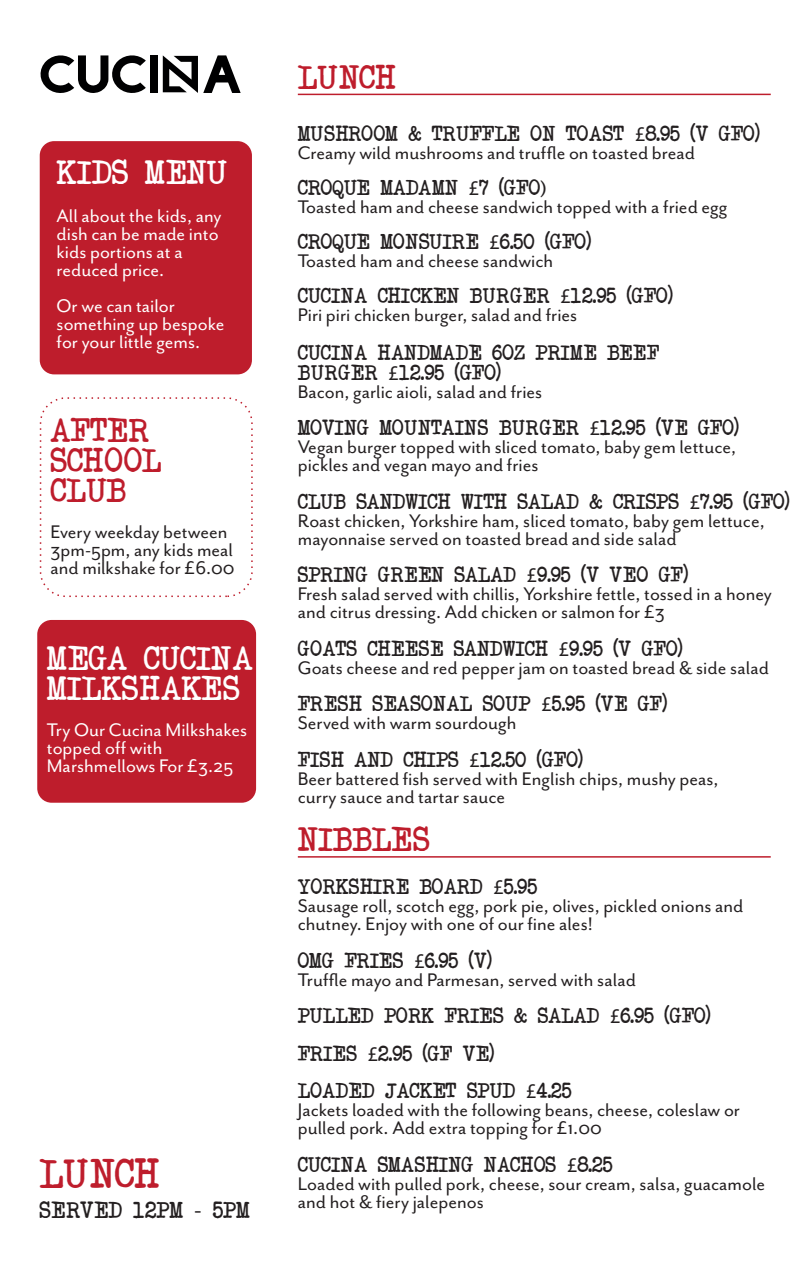
<style>
.page{position:relative;width:808px;height:1263px;background:#fff}
.page>*{position:absolute;margin:0;border:0;box-sizing:border-box;transform-origin:0 0}
.t1{font:40.5px "Another Typewriter";color:#be1d2c}
.t2{font:33px/30px "Another Typewriter";color:#fff}
.t3{font:33px/30px "Another Typewriter";color:#be1d2c}
.t4{font:22.5px "Another Typewriter";color:#231f20}
.t5{font:21px/18px "Mr Eaves San OT";color:#231f20}
.t6{font:21px/37.5px "Another Typewriter";color:#231f20}
.t7{font:21px/18px "Mr Eaves San OT";color:#fff}
.t8{font:21px "Another Typewriter";letter-spacing:.04em;color:#231f20}
.s1{font-family:"Myriad Pro"}
.s2{font-family:"Mr Eaves San OT";font-weight:700}
</style>
<div class="page">
<svg style="left:163px;top:55px;width:78px;height:38px"></svg>
<svg style="left:40px;top:55px;width:106px;height:38px"></svg>
<div style="left:150px;top:55px;width:7px;height:38px;background:#000001"></div>
<hr style="left:298px;top:94px;width:473px;height:1px;background:#be1d2c">
<hr style="left:298px;top:856px;width:473px;height:2px;background:#be1d2c">
<div style="left:40px;top:141px;width:212px;height:233px;background:#be1d2c;border-radius:14px"></div>
<div style="left:40px;top:397px;width:213px;height:200px;border:2px dashed #be1d2c;border-radius:25px"></div>
<div style="left:37px;top:620px;width:219px;height:183px;background:#be1d2c;border-radius:14px"></div>
<h2 class="t2" style="left:57px;top:155px;width:172px">KIDS MENU</h2>
<p class="t7" style="left:57px;top:207px;width:166px">All about the kids, any dish can be made into kids portions at a reduced price.</p>
<p class="t7" style="left:57px;top:297px;width:169px">Or we can tailor something up bespoke for your little gems.</p>
<h2 class="t3" style="left:51px;top:414px;width:113px">AFTER<br>SCHOOL<br>CLUB</h2>
<p class="t5" style="left:51px;top:523px;width:186px">Every weekday between<br>3pm-5pm, any kids meal and milkshake for £6.00</p>
<h2 class="t2" style="left:47px;top:642px;width:207px">MEGA CUCINA<br>MILKSHAKES</h2>
<p class="t7" style="left:47px;top:720px;width:202px">Try Our Cucina Milkshakes topped off with<br>Marshmellows For £3.25</p>
<h1 class="t1" style="left:39px;top:1147px;width:122px">LUNCH</h1>
<p class="t4" style="left:39px;top:1195px;width:212px">SERVED 12PM <span class="s1">-</span> 5PM</p>
<h2 class="t3" style="left:298px;top:60px;width:99px">LUNCH</h2>
<p class="t6" style="left:298px;top:114px;width:463px">MUSHROOM &amp; TRUFFLE ON TOAST <span class="s1">£</span>8.95 (V GFO)</p>
<p class="t5" style="left:298px;top:144px;width:399px">Creamy wild mushrooms and truffle on toasted bread</p>
<p class="t6" style="left:298px;top:168px;width:251px">CROQUE MADAMN <span class="s1">£</span>7 (GFO<span class="s2">)</span></p>
<p class="t5" style="left:298px;top:198px;width:431px">Toasted ham and cheese sandwich topped with a fried egg</p>
<p class="t6" style="left:298px;top:222px;width:295px">CROQUE MONSUIRE <span class="s1">£</span>6.50 (GFO)</p>
<p class="t5" style="left:298px;top:252px;width:257px">Toasted ham and cheese sandwich</p>
<p class="t6" style="left:298px;top:276px;width:376px">CUCINA CHICKEN BURGER <span class="s1">£</span>12.95 (GFO)</p>
<p class="t5" style="left:298px;top:306px;width:281px">Piri piri chicken burger, salad and fries</p>
<p class="t6" style="left:298px;top:342px;width:363px;line-height:19.5px">CUCINA HANDMADE 6OZ PRIME BEEF<br>BURGER <span class="s1">£</span>12.95 (GFO)</p>
<p class="t5" style="left:298px;top:382px;width:246px">Bacon, garlic aioli, salad and fries</p>
<p class="t6" style="left:298px;top:408px;width:443px">MOVING MOUNTAINS BURGER <span class="s1">£</span>12.95 (VE GFO)</p>
<p class="t5" style="left:298px;top:438px;width:440px">Vegan burger topped with sliced tomato, baby gem lettuce, pickles and vegan mayo and fries</p>
<p class="t6" style="left:298px;top:482px;width:493px">CLUB SANDWICH WITH SALAD &amp; CRISPS <span class="s1">£</span>7.95 (GFO)</p>
<p class="t5" style="left:298px;top:511px;width:468px">Roast chicken, Yorkshire ham, sliced tomato, baby gem lettuce, mayonnaise served on toasted bread and side salad</p>
<p class="t6" style="left:298px;top:555px;width:392px">SPRING GREEN SALAD <span class="s1">£</span>9.95 (V VEO GF)</p>
<p class="t5" style="left:298px;top:585px;width:476px">Fresh salad served with chillis, Yorkshire fettle, tossed in a honey and citrus dressing. Add chicken or salmon for £3</p>
<p class="t6" style="left:298px;top:629px;width:386px">GOATS CHEESE SANDWICH <span class="s1">£</span>9.95 (V GFO)</p>
<p class="t5" style="left:298px;top:658px;width:473px">Goats cheese and red pepper jam on toasted bread &amp; side salad</p>
<p class="t8" style="left:298px;top:690px;width:371px">FRESH SEASONAL SOUP <span class="s1">£</span>5.95 (VE GF)</p>
<p class="t5" style="left:298px;top:714px;width:220px">Served with warm sourdough</p>
<p class="t6" style="left:298px;top:740px;width:286px">FISH AND CHIPS <span class="s1">£</span>12.50 (GFO)</p>
<p class="t5" style="left:298px;top:770px;width:422px">Beer battered fish served with English chips, mushy peas, curry sauce and tartar sauce</p>
<h2 class="t3" style="left:298px;top:823px;width:133px">NIBBLES</h2>
<p class="t6" style="left:298px;top:867px;width:241px">YORKSHIRE BOARD <span class="s1">£</span>5.95</p>
<p class="t5" style="left:298px;top:897px;width:447px">Sausage roll, scotch egg, pork pie, olives, pickled onions and chutney. Enjoy with one of our fine ales!</p>
<p class="t6" style="left:298px;top:941px;width:195px">OMG FRIES <span class="s1">£</span>6.95 (V)</p>
<p class="t5" style="left:298px;top:970px;width:340px">Truffle mayo and Parmesan, served with salad</p>
<p class="t6" style="left:298px;top:996px;width:414px">PULLED PORK FRIES &amp; SALAD <span class="s1">£</span>6.95 (GFO)<br>FRIES <span class="s1">£</span>2.95 (GF VE)<br>LOADED JACKET SPUD <span class="s1">£</span>4.25</p>
<p class="t5" style="left:298px;top:1101px;width:444px">Jackets loaded with the following beans, cheese, coleslaw or pulled pork. Add extra topping for £1.00</p>
<p class="t6" style="left:298px;top:1145px;width:316px">CUCINA SMASHING NACHOS <span class="s1">£</span>8.25</p>
<p class="t5" style="left:298px;top:1175px;width:469px">Loaded with pulled pork, cheese, sour cream, salsa, guacamole and hot &amp; fiery jalepenos</p>
</div>
